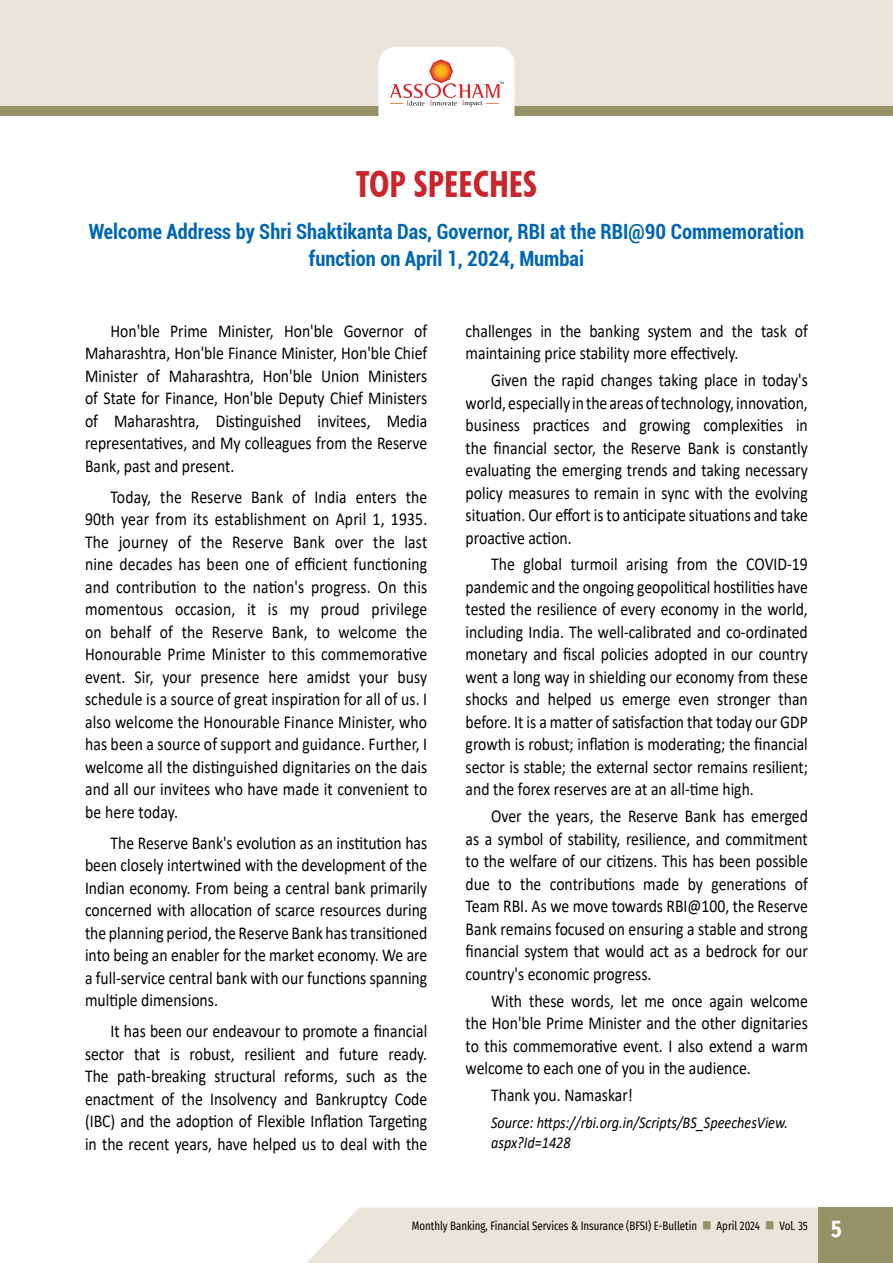
<style>
.page{position:relative;width:893px;height:1263px;background:#fff}
.page>*{position:absolute;margin:0;border:0;box-sizing:border-box;transform-origin:0 0}
.t1{font:700 condensed 36px "Futura BT";color:#c9252c}
.t2{font:700 condensed 21px/27px "Roboto";color:#0066b3;text-align:center}
.t3{font:18.15px/22.5px "Calibri";color:#000;text-align:justify;scale:.86 1}
.t4{font:italic 16.5px/19.5px "Calibri";color:#000;scale:.86 1}
.t5{font:12px "Fira Sans Condensed";color:#000;scale:.9 1}
.s1{color:#969268}
.s2{font-weight:700;font-size:24px;color:#fff}
</style>
<div class="page">
<div style="left:306px;top:1208px;width:513px;height:55px;background:#e8e6db"></div>
<div style="left:0;top:0;width:893px;height:106px;background:#e8e6db"></div>
<div style="left:0;top:106px;width:893px;height:10px;background:#969268"></div>
<svg style="left:378px;top:47px;width:136px;height:69px;background:#f9eae7"></svg>
<div style="left:819px;top:1208px;width:74px;height:55px;background:#969268"></div>
<h1 class="t1" style="left:356px;top:163px;width:183px">TOP SPEECHES</h1>
<p class="t2" style="left:89px;top:217px;width:717px">Welcome Address by Shri Shaktikanta Das, Governor, RBI at the RBI@90 Commemoration function on April 1, 2024, Mumbai</p>
<p class="t3" style="left:85px;top:319px;width:399px;text-indent:26px">Hon'ble Prime Minister, Hon'ble Governor of Maharashtra, Hon'ble Finance Minister, Hon'ble Chief Minister of Maharashtra, Hon'ble Union Ministers of State for Finance, Hon'ble Deputy Chief Ministers of Maharashtra, Distinguished invitees, Media representatives, and My colleagues from the Reserve Bank, past and present.</p>
<p class="t3" style="left:85px;top:485px;width:400px;text-indent:26px">Today, the Reserve Bank of India enters the 90th year from its establishment on April 1, 1935.<br>The journey of the Reserve Bank over the last nine decades has been one of efficient functioning and contribution to the nation's progress. On this momentous occasion, it is my proud privilege on behalf of the Reserve Bank, to welcome the Honourable Prime Minister to this commemorative event. Sir, your presence here amidst your busy schedule is a source of great inspiration for all of us. I also welcome the Honourable Finance Minister, who has been a source of support and guidance. Further, I welcome all the distinguished dignitaries on the dais and all our invitees who have made it convenient to be here today.</p>
<p class="t3" style="left:85px;top:831px;width:399px;text-indent:26px">The Reserve Bank's evolution as an institution has been closely intertwined with the development of the Indian economy. From being a central bank primarily concerned with allocation of scarce resources during the planning period, the Reserve Bank has transitioned into being an enabler for the market economy. We are a full-service central bank with our functions spanning multiple dimensions.</p>
<p class="t3" style="left:85px;top:1020px;width:399px;text-indent:26px">It has been our endeavour to promote a financial sector that is robust, resilient and future ready.<br>The path-breaking structural reforms, such as the enactment of the Insolvency and Bankruptcy Code (IBC) and the adoption of Flexible Inflation Targeting in the recent years, have helped us to deal with the</p>
<p class="t3" style="left:466px;top:319px;width:399px">challenges in the banking system and the task of maintaining price stability more effectively.</p>
<p class="t3" style="left:466px;top:368px;width:399px;text-indent:26px">Given the rapid changes taking place in today's world, especially in the areas of technology, innovation, business practices and growing complexities in the financial sector, the Reserve Bank is constantly evaluating the emerging trends and taking necessary policy measures to remain in sync with the evolving situation. Our effort is to anticipate situations and take proactive action.</p>
<p class="t3" style="left:466px;top:553px;width:399px;text-indent:26px">The global turmoil arising from the COVID-19 pandemic and the ongoing geopolitical hostilities have tested the resilience of every economy in the world, including India. The well-calibrated and co-ordinated monetary and fiscal policies adopted in our country went a long way in shielding our economy from these shocks and helped us emerge even stronger than before. It is a matter of satisfaction that today our GDP growth is robust; inflation is moderating; the financial sector is stable; the external sector remains resilient; and the forex reserves are at an all-time high.</p>
<p class="t3" style="left:466px;top:804px;width:400px;text-indent:26px">Over the years, the Reserve Bank has emerged as a symbol of stability, resilience, and commitment to the welfare of our citizens. This has been possible due to the contributions made by generations of Team RBI. As we move towards RBI@100, the Reserve Bank remains focused on ensuring a stable and strong financial system that would act as a bedrock for our country's economic progress.</p>
<p class="t3" style="left:466px;top:989px;width:399px;text-indent:26px">With these words, let me once again welcome the Hon'ble Prime Minister and the other dignitaries to this commemorative event. I also extend a warm welcome to each one of you in the audience.</p>
<p class="t3" style="left:491px;top:1083px;width:167px">Thank you. Namaskar!</p>
<p class="t4" style="left:491px;top:1112px;width:347px">Source: https://rbi.org.in/Scripts/BS_SpeechesView. aspx?Id=1428</p>
<p class="t5" style="left:412px;top:1217px;width:479px">Monthly Banking, Financial Services &amp; Insurance (BFSI) E-Bulletin <span class="s1">■</span> April 2024 <span class="s1">■</span> Vol. 35 <span class="s2">5</span></p>
</div>
